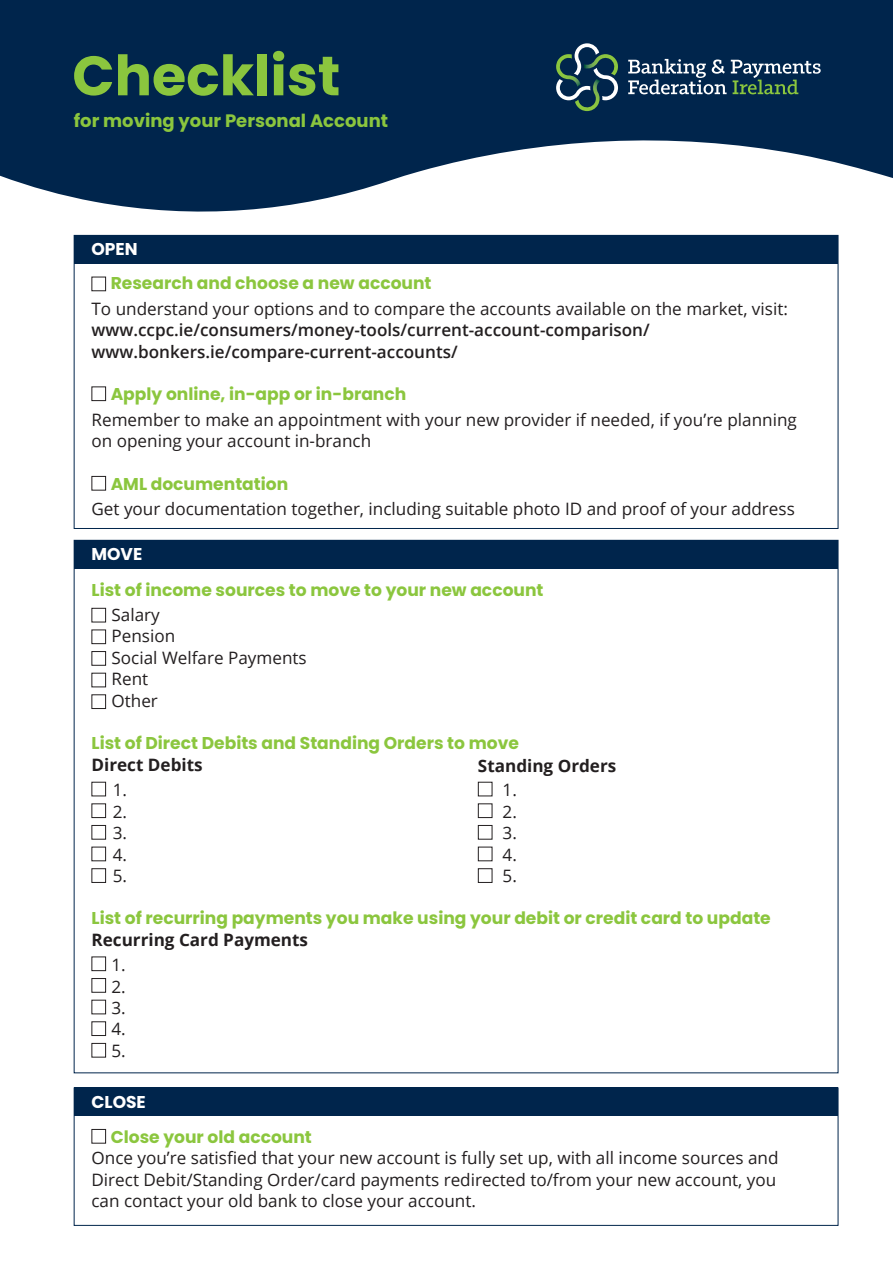
<style>
.page{position:relative;width:893px;height:1263px;background:#fff}
.page>*{position:absolute;margin:0;border:0;box-sizing:border-box;transform-origin:0 0}
.t1{font:700 55.5px "Poppins";color:#8bc63e}
.t2{font:700 18px "Poppins";color:#8bc63e}
.t3{font:17.1px/21.5px "Open Sans";color:#231f20}
.t4{font:700 17.1px "Poppins";color:#8bc63e}
.t5{font:600 17.1px "Open Sans";color:#231f20}
.t6{font:700 17.1px "Open Sans";color:#231f20}
.t7{font:700 17.1px "Poppins";color:#fff}
</style>
<div class="page">
<svg style="left:0;top:0;width:893px;height:212px;fill:#00254c"></svg>
<svg style="left:628px;top:59px;width:193px;height:35px"></svg>
<svg style="left:556px;top:43px;width:64px;height:68px"></svg>
<div style="left:74px;top:235px;width:764px;height:28px;background:#00254c"></div>
<div style="left:74px;top:540px;width:764px;height:28px;background:#00254c"></div>
<div style="left:74px;top:1087px;width:764px;height:29px;background:#00254c"></div>
<div style="left:74px;top:1087px;width:764px;height:139px;border:1px solid #00254c"></div>
<div style="left:92px;top:277px;width:14px;height:14px;border:1px solid #231f20"></div>
<div style="left:92px;top:386px;width:14px;height:15px;border:1px solid #231f20"></div>
<div style="left:92px;top:476px;width:14px;height:14px;border:1px solid #231f20"></div>
<div style="left:92px;top:1129px;width:14px;height:14px;border:1px solid #231f20"></div>
<div style="left:92px;top:608px;width:14px;height:14px;border:1px solid #231f20"></div>
<div style="left:92px;top:629px;width:14px;height:15px;border:1px solid #231f20"></div>
<div style="left:92px;top:651px;width:14px;height:15px;border:1px solid #231f20"></div>
<div style="left:92px;top:673px;width:14px;height:14px;border:1px solid #231f20"></div>
<div style="left:92px;top:694px;width:14px;height:15px;border:1px solid #231f20"></div>
<div style="left:92px;top:782px;width:14px;height:14px;border:1px solid #231f20"></div>
<div style="left:92px;top:803px;width:14px;height:15px;border:1px solid #231f20"></div>
<div style="left:92px;top:825px;width:14px;height:14px;border:1px solid #231f20"></div>
<div style="left:92px;top:847px;width:14px;height:14px;border:1px solid #231f20"></div>
<div style="left:92px;top:868px;width:14px;height:15px;border:1px solid #231f20"></div>
<div style="left:478px;top:782px;width:14px;height:14px;border:1px solid #231f20"></div>
<div style="left:478px;top:803px;width:14px;height:15px;border:1px solid #231f20"></div>
<div style="left:478px;top:825px;width:14px;height:14px;border:1px solid #231f20"></div>
<div style="left:478px;top:847px;width:14px;height:14px;border:1px solid #231f20"></div>
<div style="left:478px;top:868px;width:14px;height:15px;border:1px solid #231f20"></div>
<div style="left:92px;top:956px;width:14px;height:15px;border:1px solid #231f20"></div>
<div style="left:92px;top:978px;width:14px;height:15px;border:1px solid #231f20"></div>
<div style="left:92px;top:1000px;width:14px;height:14px;border:1px solid #231f20"></div>
<div style="left:92px;top:1021px;width:14px;height:15px;border:1px solid #231f20"></div>
<div style="left:92px;top:1043px;width:14px;height:14px;border:1px solid #231f20"></div>
<p class="t1" style="left:72px;top:44px;width:270px">Checklist</p>
<p class="t2" style="left:74px;top:110px;width:316px">for moving your Personal Account</p>
<p class="t7" style="left:92px;top:239px;width:48px">OPEN</p>
<p class="t4" style="left:111px;top:274px;width:322px">Research and choose a new account</p>
<p class="t3" style="left:92px;top:297px;width:698px">To understand your options and to compare the accounts available on the market, visit:</p>
<p class="t5" style="left:92px;top:318px;width:560px">www.ccpc.ie/consumers/money-tools/current-account-comparison/</p>
<p class="t5" style="left:92px;top:340px;width:368px">www.bonkers.ie/compare-current-accounts/</p>
<p class="t4" style="left:111px;top:384px;width:297px">Apply online, in-app or in-branch</p>
<p class="t3" style="left:92px;top:408px;width:707px">Remember to make an appointment with your new provider if needed, if you’re planning on opening your account in-branch</p>
<p class="t4" style="left:111px;top:474px;width:179px">AML documentation</p>
<p class="t3" style="left:92px;top:498px;width:705px">Get your documentation together, including suitable photo ID and proof of your address</p>
<p class="t7" style="left:92px;top:544px;width:52px">MOVE</p>
<p class="t4" style="left:92px;top:580px;width:454px">List of income sources to move to your new account</p>
<p class="t3" style="left:112px;top:604px;width:50px">Salary</p>
<p class="t3" style="left:112px;top:625px;width:65px">Pension</p>
<p class="t3" style="left:112px;top:646px;width:197px">Social Welfare Payments</p>
<p class="t3" style="left:112px;top:668px;width:38px">Rent</p>
<p class="t3" style="left:112px;top:689px;width:48px">Other</p>
<p class="t4" style="left:92px;top:733px;width:429px">List of Direct Debits and Standing Orders to move</p>
<p class="t6" style="left:92px;top:752px;width:113px">Direct Debits</p>
<p class="t6" style="left:478px;top:753px;width:140px">Standing Orders</p>
<p class="t3" style="left:113px;top:779px;width:16px">1.</p>
<p class="t3" style="left:113px;top:800px;width:16px">2.</p>
<p class="t3" style="left:113px;top:822px;width:16px">3.</p>
<p class="t3" style="left:113px;top:843px;width:16px">4.</p>
<p class="t3" style="left:113px;top:864px;width:16px">5.</p>
<p class="t3" style="left:503px;top:779px;width:16px">1.</p>
<p class="t3" style="left:503px;top:800px;width:16px">2.</p>
<p class="t3" style="left:503px;top:822px;width:16px">3.</p>
<p class="t3" style="left:503px;top:843px;width:16px">4.</p>
<p class="t3" style="left:503px;top:864px;width:16px">5.</p>
<p class="t4" style="left:92px;top:908px;width:681px">List of recurring payments you make using your debit or credit card to update</p>
<p class="t6" style="left:92px;top:927px;width:218px">Recurring Card Payments</p>
<p class="t3" style="left:112px;top:954px;width:16px">1.</p>
<p class="t3" style="left:112px;top:975px;width:16px">2.</p>
<p class="t3" style="left:112px;top:996px;width:16px">3.</p>
<p class="t3" style="left:112px;top:1018px;width:16px">4.</p>
<p class="t3" style="left:112px;top:1039px;width:16px">5.</p>
<p class="t7" style="left:92px;top:1092px;width:56px">CLOSE</p>
<p class="t4" style="left:111px;top:1127px;width:203px">Close your old account</p>
<p class="t3" style="left:92px;top:1147px;width:689px">Once you’re satisfied that your new account is fully set up, with all income sources and<br>Direct Debit/Standing Order/card payments redirected to/from your new account, you can contact your old bank to close your account.</p>
</div>
